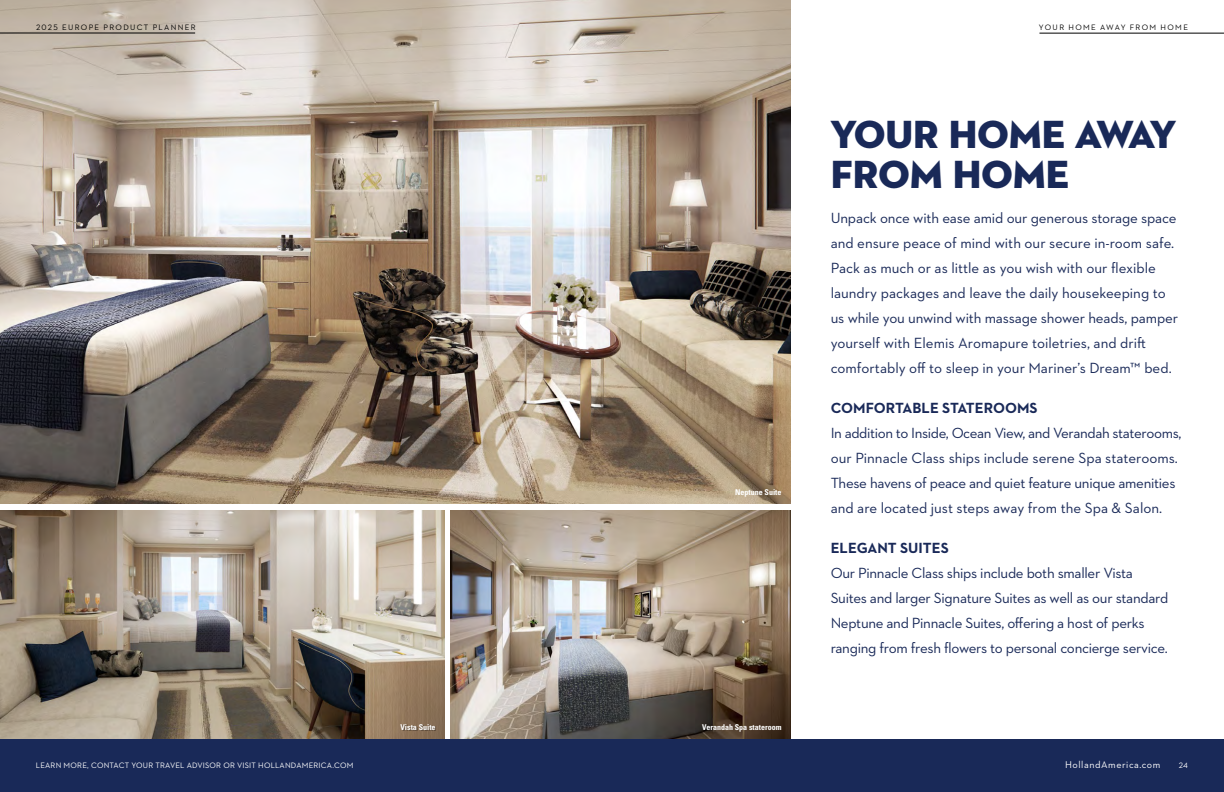
<style>
.page{position:relative;width:1224px;height:792px;background:#fff}
.page>*{position:absolute;margin:0;border:0;box-sizing:border-box;transform-origin:0 0}
.t1{font:40px/40px "Neutraface 2 Display Titling";color:#192958}
.t2{font:15px/25px "Neutraface 2 Text";letter-spacing:-.01em;color:#192958}
.t3{font:700 15px "Neutraface 2 Text";color:#192958}
.t4{font:10px "Neutraface 2 Text";letter-spacing:.055em;color:#fff}
.t5{font:8px "Neutraface 2 Text";letter-spacing:.02em;color:#fff}
.t6{font:8px "Neutraface 2 Text";letter-spacing:.16em;color:#000}
.t7{font:700 condensed 8px "Univers LT Std";color:#fff}
</style>
<div class="page">
<img style="left:0;top:510px;width:445px;height:229px">
<img style="left:451px;top:510px;width:339px;height:229px">
<img style="left:0;top:0;width:790px;height:504px">
<div style="left:401px;top:724px;width:35px;height:7px;background:#000;opacity:.35"></div>
<hr style="left:0;top:33px;width:195px;height:1px;background:#000">
<hr style="left:1039px;top:33px;width:185px;height:1px;background:#000">
<div style="left:0;top:739px;width:1224px;height:53px;background:#192958"></div>
<p class="t6" style="left:36px;top:22px;width:161px">2025 EUROPE PRODUCT PLANNER</p>
<p class="t6" style="left:1039px;top:22px;width:151px">YOUR HOME AWAY FROM HOME</p>
<p class="t7" style="left:735px;top:487px;width:48px">Neptune Suite</p>
<p class="t7" style="left:400px;top:723px;width:37px">Vista Suite</p>
<p class="t7" style="left:702px;top:723px;width:81px">Verandah Spa stateroom</p>
<h1 class="t1" style="left:831px;top:114px;width:347px">YOUR HOME AWAY<br>FROM HOME</h1>
<p class="t2" style="left:831px;top:205px;width:349px">Unpack once with ease amid our generous storage space and ensure peace of mind with our secure in-room safe.<br>Pack as much or as little as you wish with our flexible laundry packages and leave the daily housekeeping to us while you unwind with massage shower heads, pamper yourself with Elemis Aromapure toiletries, and drift comfortably off to sleep in your Mariner’s Dream™ bed.</p>
<p class="t3" style="left:831px;top:398px;width:208px">COMFORTABLE STATEROOMS</p>
<p class="t2" style="left:831px;top:420px;width:352px">In addition to Inside, Ocean View, and Verandah staterooms, our Pinnacle Class ships include serene Spa staterooms.<br>These havens of peace and quiet feature unique amenities and are located just steps away from the Spa &amp; Salon.</p>
<p class="t3" style="left:831px;top:538px;width:120px">ELEGANT SUITES</p>
<p class="t2" style="left:831px;top:560px;width:339px">Our Pinnacle Class ships include both smaller Vista Suites and larger Signature Suites as well as our standard Neptune and Pinnacle Suites, offering a host of perks ranging from fresh flowers to personal concierge service.</p>
<p class="t5" style="left:36px;top:761px;width:319px">LEARN MORE, CONTACT YOUR TRAVEL ADVISOR OR VISIT HOLLANDAMERICA.COM</p>
<p class="t4" style="left:1065px;top:759px;width:97px">HollandAmerica.com</p>
<p class="t5" style="left:1179px;top:761px;width:11px">24</p>
</div>
